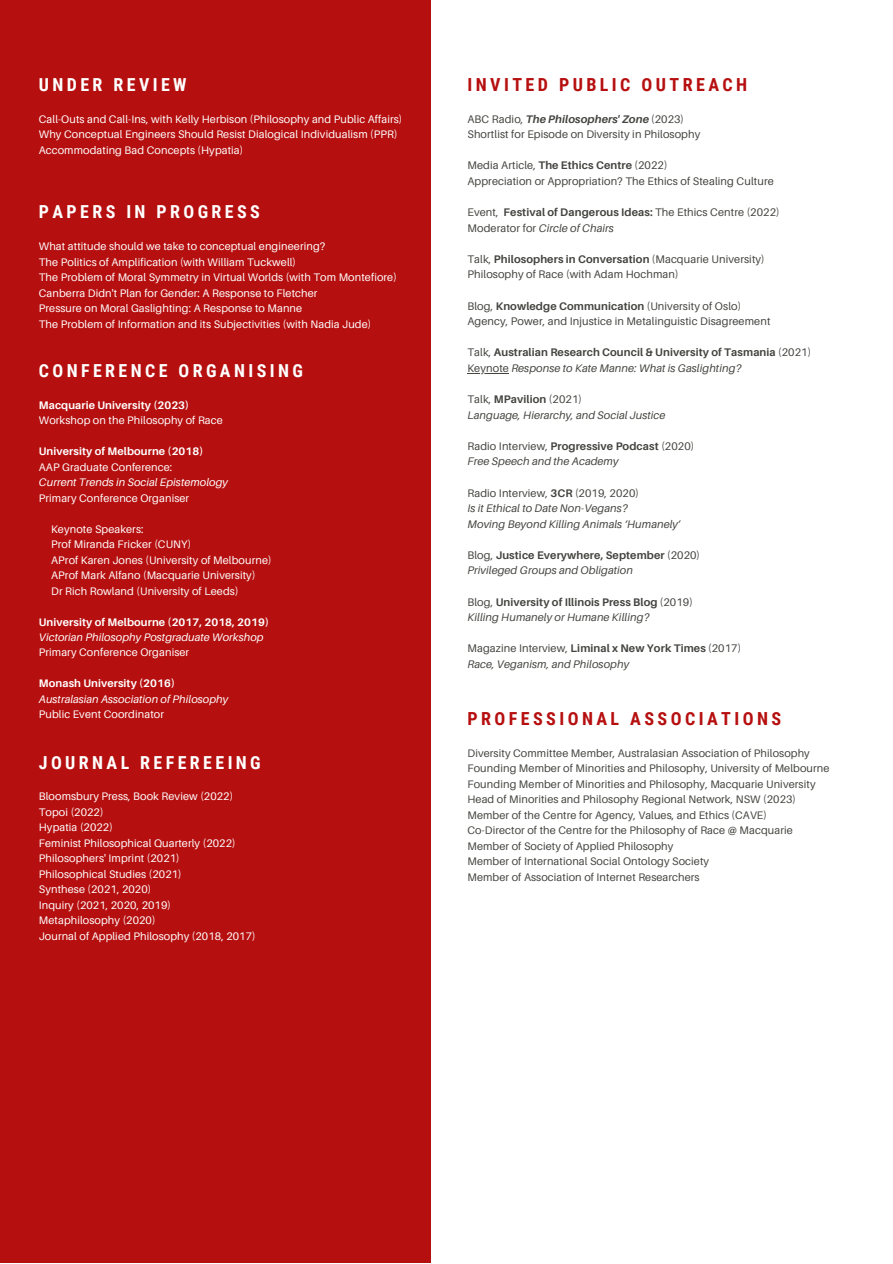
<style>
.page{position:relative;width:893px;height:1264px;background:#fff}
.page>*{position:absolute;margin:0;border:0;box-sizing:border-box;transform-origin:0 0}
.t1{font:700 18px "Roboto Condensed";letter-spacing:.19em;color:#b60f0f}
.t2{font:700 17.85px "Roboto Condensed";letter-spacing:.19em;color:#fff}
.t3{font:10.95px/15.5px "Aileron";letter-spacing:.01em;color:#fff}
.t4{font:10.95px/15.5px "Aileron";letter-spacing:.01em;color:#444440}
.t5{font:italic 10.95px/15.6px "Aileron";letter-spacing:.01em;color:#444440}
.t6{font:700 10.95px "Aileron";letter-spacing:.01em;color:#fff}
.t7{font:italic 10.95px "Aileron";letter-spacing:.01em;color:#fff}
.t8{font:700 10.95px/15.6px "Aileron";letter-spacing:.01em;color:#444440}
.s1{font-weight:700;font-style:italic}
.s2{font-weight:700}
.s3{font-style:italic}
.s4{font-weight:400}
.s5{font-weight:400;font-style:italic}
.s6{font-style:normal}
.s7{font-weight:700;font-style:normal}
</style>
<div class="page">
<div style="left:0;top:0;width:431px;height:1262px;background:#b60f0f"></div>
<hr style="left:467px;top:373px;width:42px;height:1px;background:#444440">
<h2 class="t2" style="left:39px;top:74px;width:149px">UNDER REVIEW</h2>
<p class="t3" style="left:39px;top:111px;width:365px">Call-Outs and Call-Ins, with Kelly Herbison (Philosophy and Public Affairs)<br>Why Conceptual Engineers Should Resist Dialogical Individualism (PPR)<br>Accommodating Bad Concepts (Hypatia)</p>
<h2 class="t2" style="left:39px;top:202px;width:222px">PAPERS IN PROGRESS</h2>
<p class="t3" style="left:39px;top:238px;width:359px">What attitude should we take to conceptual engineering?<br>The Politics of Amplification (with William Tuckwell)<br>The Problem of Moral Symmetry in Virtual Worlds (with Tom Montefiore)<br>Canberra Didn't Plan for Gender: A Response to Fletcher<br>Pressure on Moral Gaslighting: A Response to Manne<br>The Problem of Information and its Subjectivities (with Nadia Jude)</p>
<h2 class="t2" style="left:39px;top:360px;width:265px">CONFERENCE ORGANISING</h2>
<p class="t6" style="left:39px;top:398px;width:152px">Macquarie University (2023)</p>
<p class="t3" style="left:39px;top:412px;width:185px">Workshop on the Philosophy of Race</p>
<p class="t6" style="left:39px;top:444px;width:166px">University of Melbourne (2018)</p>
<p class="t3" style="left:39px;top:459px;width:135px">AAP Graduate Conference:</p>
<p class="t7" style="left:39px;top:475px;width:191px">Current Trends in Social Epistemology</p>
<p class="t3" style="left:39px;top:490px;width:152px">Primary Conference Organiser</p>
<p class="t3" style="left:51px;top:520px;width:222px">Keynote Speakers:<br>Prof Miranda Fricker (CUNY)<br>AProf Karen Jones (University of Melbourne)<br>AProf Mark Alfano (Macquarie University)<br>Dr Rich Rowland (University of Leeds)</p>
<p class="t6" style="left:39px;top:615px;width:232px">University of Melbourne (2017, 2018, 2019)</p>
<p class="t7" style="left:39px;top:630px;width:226px">Victorian Philosophy Postgraduate Workshop</p>
<p class="t3" style="left:39px;top:644px;width:152px">Primary Conference Organiser</p>
<p class="t6" style="left:39px;top:677px;width:138px">Monash University (2016)</p>
<p class="t7" style="left:39px;top:692px;width:191px">Australasian Association of Philosophy</p>
<p class="t3" style="left:39px;top:706px;width:127px">Public Event Coordinator</p>
<h2 class="t2" style="left:39px;top:752px;width:223px">JOURNAL REFEREEING</h2>
<p class="t3" style="left:39px;top:788px;width:218px">Bloomsbury Press, Book Review (2022)<br>Topoi (2022)<br>Hypatia (2022)<br>Feminist Philosophical Quarterly (2022)<br>Philosophers' Imprint (2021)<br>Philosophical Studies (2021)<br>Synthese (2021, 2020)<br>Inquiry (2021, 2020, 2019)<br>Metaphilosophy (2020)<br>Journal of Applied Philosophy (2018, 2017)</p>
<h1 class="t1" style="left:467px;top:74px;width:281px">INVITED PUBLIC OUTREACH</h1>
<p class="t4" style="left:467px;top:111px;width:234px">ABC Radio, <span class="s1">The Philosophers' Zone</span> (2023)<br>Shortlist for Episode on Diversity in Philosophy</p>
<p class="t4" style="left:467px;top:157px;width:308px">Media Article, <span class="s2">The Ethics Centre</span> (2022)<br>Appreciation or Appropriation? The Ethics of Stealing Culture</p>
<p class="t4" style="left:467px;top:204px;width:314px">Event, <span class="s2">Festival of Dangerous Ideas:</span> The Ethics Centre (2022)<br>Moderator for <span class="s3">Circle of Chairs</span></p>
<p class="t4" style="left:467px;top:251px;width:299px">Talk, <span class="s2">Philosophers in Conversation</span> (Macquarie University)<br>Philosophy of Race (with Adam Hochman)</p>
<p class="t4" style="left:467px;top:298px;width:304px">Blog, <span class="s2">Knowledge Communication</span> (University of Oslo)<br>Agency, Power, and Injustice in Metalinguistic Disagreement</p>
<p class="t8" style="left:467px;top:344px;width:345px"><span class="s4">Talk,</span> Australian Research Council &amp; University of Tasmania <span class="s4">(2021)<br>Keynote</span> <span class="s5">Response to Kate Manne: What is Gaslighting?</span></p>
<p class="t5" style="left:467px;top:391px;width:199px"><span class="s6">Talk,</span> <span class="s7">MPavilion</span> <span class="s6">(2021)<br></span>Language, Hierarchy, and Social Justice</p>
<p class="t5" style="left:467px;top:438px;width:228px"><span class="s6">Radio Interview,</span> <span class="s7">Progressive Podcast</span> <span class="s6">(2020)<br></span>Free Speech and the Academy</p>
<p class="t5" style="left:467px;top:484px;width:214px"><span class="s6">Radio Interview,</span> <span class="s7">3CR</span> <span class="s6">(2019, 2020)<br></span>Is it Ethical to Date Non-Vegans?<br>Moving Beyond Killing Animals ‘Humanely’</p>
<p class="t5" style="left:467px;top:547px;width:234px"><span class="s6">Blog,</span> <span class="s7">Justice Everywhere, September</span> <span class="s6">(2020)<br></span>Privileged Groups and Obligation</p>
<p class="t5" style="left:467px;top:593px;width:227px"><span class="s6">Blog,</span> <span class="s7">University of Illinois Press Blog</span> <span class="s6">(2019)<br></span>Killing Humanely or Humane Killing?</p>
<p class="t5" style="left:467px;top:640px;width:275px"><span class="s6">Magazine Interview,</span> <span class="s7">Liminal x New York Times</span> <span class="s6">(2017)<br></span>Race, Veganism, and Philosophy</p>
<h1 class="t1" style="left:467px;top:708px;width:315px">PROFESSIONAL ASSOCIATIONS</h1>
<p class="t4" style="left:467px;top:745px;width:363px">Diversity Committee Member, Australasian Association of Philosophy Founding Member of Minorities and Philosophy, University of Melbourne Founding Member of Minorities and Philosophy, Macquarie University Head of Minorities and Philosophy Regional Network, NSW (2023)<br>Member of the Centre for Agency, Values, and Ethics (CAVE)<br>Co-Director of the Centre for the Philosophy of Race @ Macquarie Member of Society of Applied Philosophy<br>Member of International Social Ontology Society<br>Member of Association of Internet Researchers</p>
</div>
